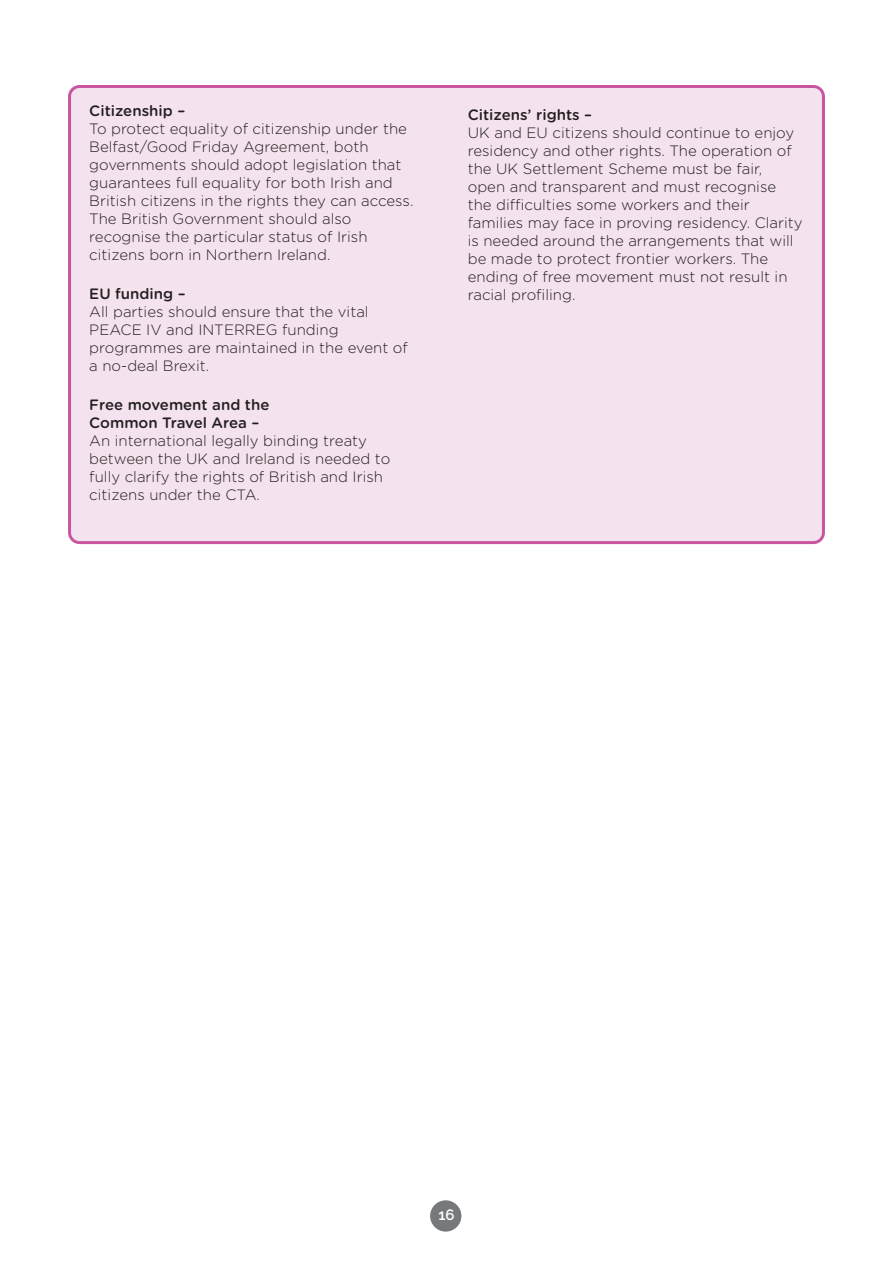
<style>
.page{position:relative;width:893px;height:1263px;background:#fff}
.page>*{position:absolute;margin:0;border:0;box-sizing:border-box;transform-origin:0 0}
.t1{font:300 15px/18px "Gotham Rounded";color:#231f20}
.t2{font:500 15px/18px "Gotham Rounded";color:#231f20}
.t3{font:600 15px "Raleway";color:#fff}
</style>
<div class="page">
<div style="left:68px;top:85px;width:757px;height:459px;background:#f4e2ee"></div>
<div style="left:430px;top:1200px;width:31px;height:31px;background:#76787b;border-radius:50%"></div>
<p class="t2" style="left:89px;top:103px;width:97px">Citizenship –</p>
<p class="t1" style="left:89px;top:121px;width:326px">To protect equality of citizenship under the Belfast/Good Friday Agreement, both governments should adopt legislation that guarantees full equality for both Irish and British citizens in the rights they can access.<br>The British Government should also recognise the particular status of Irish citizens born in Northern Ireland.</p>
<p class="t2" style="left:89px;top:286px;width:98px">EU funding –</p>
<p class="t1" style="left:89px;top:304px;width:320px">All parties should ensure that the vital<br>PEACE IV and INTERREG funding programmes are maintained in the event of a no-deal Brexit.</p>
<p class="t2" style="left:89px;top:397px;width:182px">Free movement and the<br>Common Travel Area –</p>
<p class="t1" style="left:89px;top:433px;width:302px">An international legally binding treaty between the UK and Ireland is needed to fully clarify the rights of British and Irish citizens under the CTA.</p>
<p class="t2" style="left:468px;top:107px;width:126px">Citizens’ rights –</p>
<p class="t1" style="left:468px;top:125px;width:336px">UK and EU citizens should continue to enjoy residency and other rights. The operation of the UK Settlement Scheme must be fair, open and transparent and must recognise the difficulties some workers and their families may face in proving residency. Clarity is needed around the arrangements that will be made to protect frontier workers. The ending of free movement must not result in racial profiling.</p>
<p class="t3" style="left:438px;top:1206px;width:18px">16</p>
</div>
